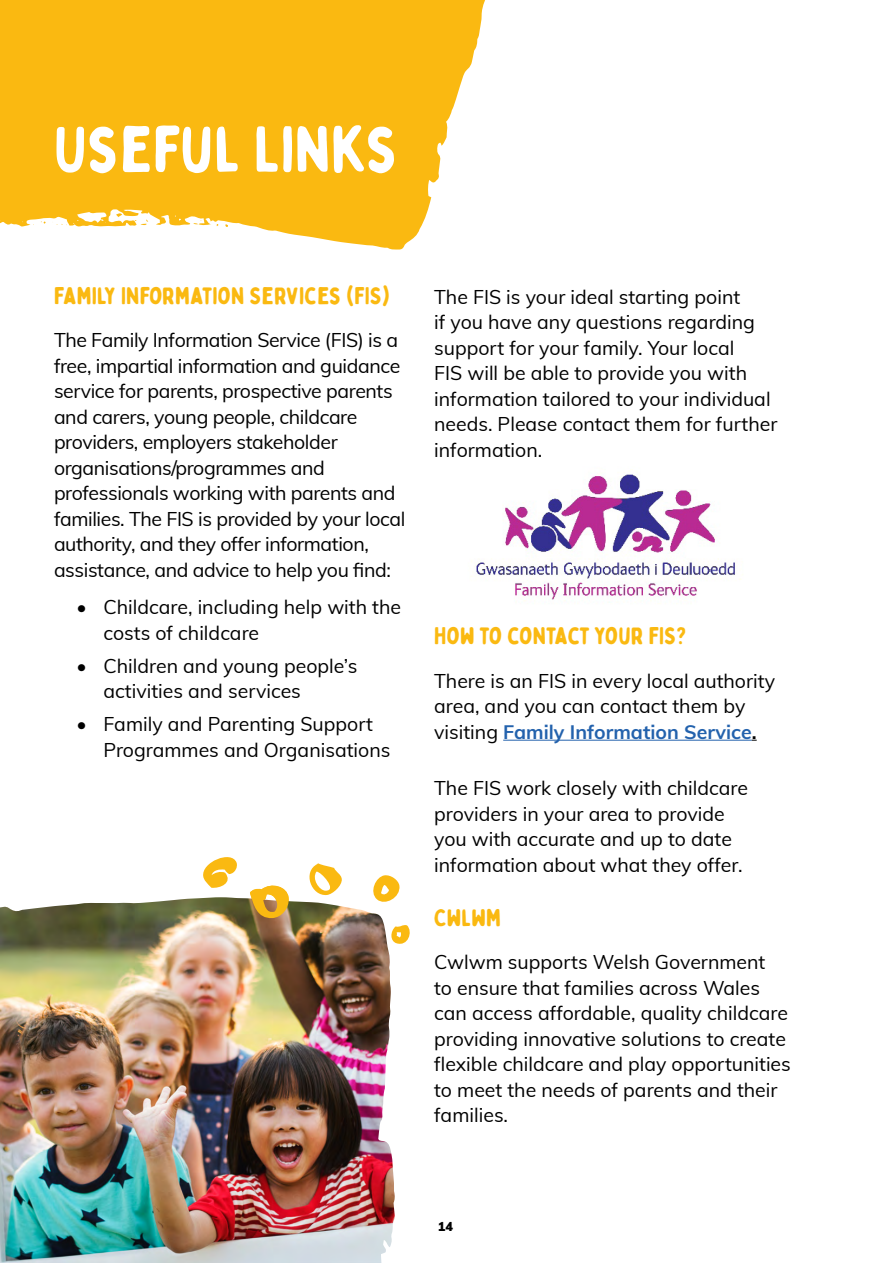
<style>
.page{position:relative;width:893px;height:1263px;background:#fff}
.page>*{position:absolute;margin:0;border:0;box-sizing:border-box;transform-origin:0 0}
.t1{font:64.5px "Bobby Jones Soft";color:#fff}
.t2{font:24px "Bobby Jones Soft";color:#fab911}
.t3{font:19.5px/25.5px "Muli";color:#000}
.t4{font:19.5px/25.5px "Muli";letter-spacing:-.02em;color:#000}
.t5{font:900 12.6px "Muli";color:#000}
.s1{font-weight:700;color:#2362ad}
.s2{font-weight:700}
</style>
<div class="page">
<img style="left:471px;top:474px;width:270px;height:129px">
<img style="left:1px;top:898px;width:394px;height:365px">
<svg style="left:0;top:0;width:485px;height:250px;background:#fac333"></svg>
<hr style="left:503px;top:740px;width:249px;height:1px;background:#2362ad">
<img style="left:201px;top:857px;width:209px;height:199px">
<img style="left:0;top:907px;width:1px;height:356px">
<h1 class="t1" style="left:54px;top:109px;width:346px">USEFUL LINKS</h1>
<p class="t2" style="left:54px;top:280px;width:338px">FAMILY INFORMATION SERVICES (FIS)</p>
<p class="t4" style="left:54px;top:326px;width:353px">The Family Information Service (FIS) is a free, impartial information and guidance service for parents, prospective parents and carers, young people, childcare providers, employers stakeholder organisations/programmes and professionals working with parents and families. The FIS is provided by your local authority, and they offer information, assistance, and advice to help you find:</p>
<p class="t3" style="left:104px;top:593px;width:299px;text-indent:-27px">• Childcare, including help with the costs of childcare</p>
<p class="t3" style="left:104px;top:652px;width:255px;text-indent:-27px">• Children and young people’s activities and services</p>
<p class="t3" style="left:104px;top:710px;width:288px;text-indent:-27px">• Family and Parenting Support<br>Programmes and Organisations</p>
<p class="t3" style="left:434px;top:283px;width:345px">The FIS is your ideal starting point<br>if you have any questions regarding support for your family. Your local<br>FIS will be able to provide you with information tailored to your individual needs. Please contact them for further information.</p>
<p class="t2" style="left:434px;top:621px;width:255px">HOW TO CONTACT YOUR FIS?</p>
<p class="t3" style="left:434px;top:667px;width:342px">There is an FIS in every local authority area, and you can contact them by visiting <span class="s1">Family Information Service</span><span class="s2">.</span></p>
<p class="t3" style="left:434px;top:774px;width:315px">The FIS work closely with childcare providers in your area to provide you with accurate and up to date information about what they offer.</p>
<p class="t2" style="left:434px;top:902px;width:68px">CWLWM</p>
<p class="t3" style="left:434px;top:948px;width:358px">Cwlwm supports Welsh Government<br>to ensure that families across Wales can access affordable, quality childcare providing innovative solutions to create flexible childcare and play opportunities to meet the needs of parents and their families.</p>
<p class="t5" style="left:438px;top:1217px;width:17px">14</p>
</div>
